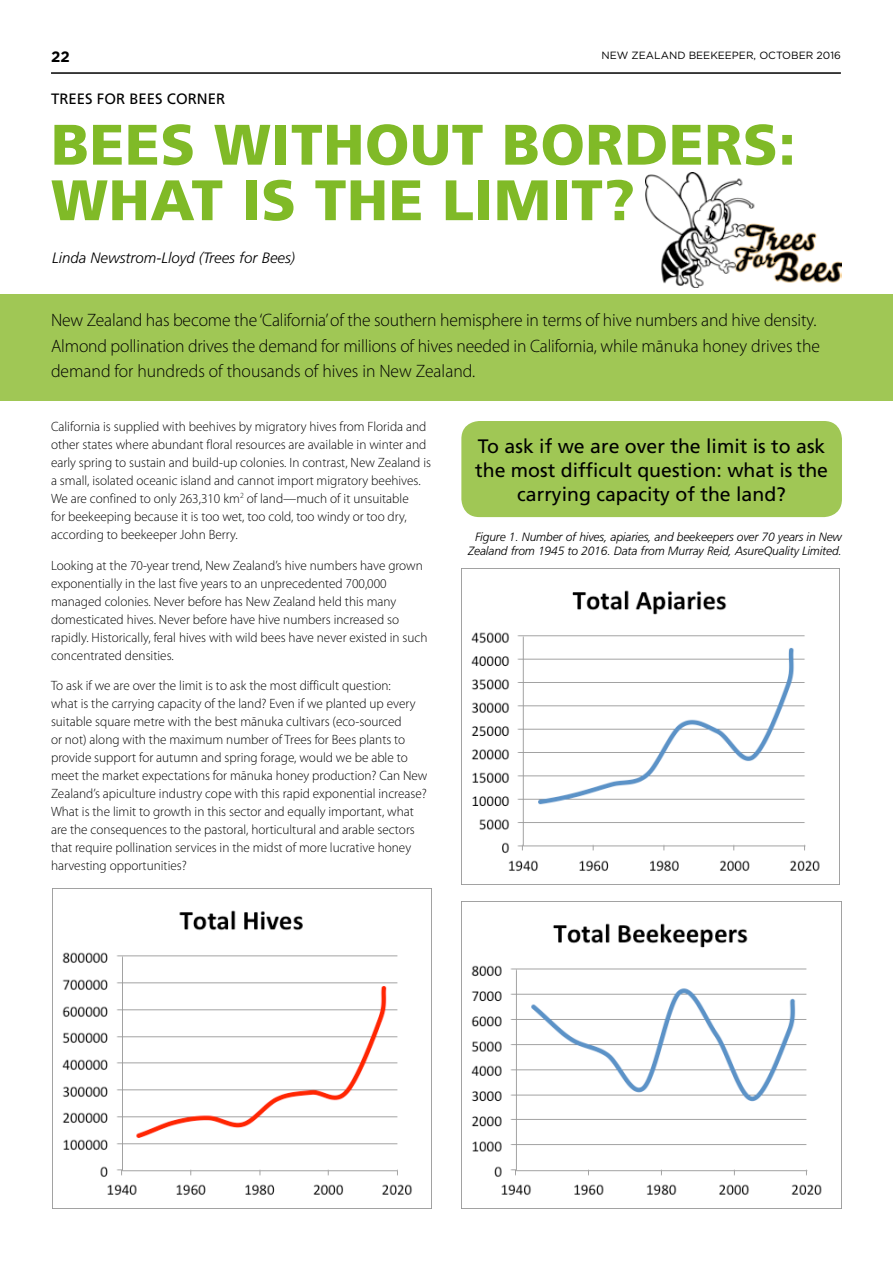
<style>
.page{position:relative;width:893px;height:1263px;background:#fff}
.page>*{position:absolute;margin:0;border:0;box-sizing:border-box;transform-origin:0 0}
.t1{font:900 57px/55.5px "Frutiger LT Std";letter-spacing:.01em;color:#80ba27}
.t2{font:19.5px/24px "Frutiger LT Std";color:#000;text-align:center}
.t3{font:300 18px/25.5px "Myriad Pro";letter-spacing:-.01em;color:#000}
.t4{font:italic 300 15px "Frutiger LT Std";color:#000}
.t5{font:15px "Frutiger LT Std";color:#000}
.t6{font:700 15px "Gotham";color:#000}
.t7{font:300 13.5px/18px "Myriad Pro";color:#000}
.t8{font:italic 300 12px/14.4px "Frutiger LT Std";letter-spacing:-.01em;color:#000;text-align:center}
.t9{font:10.5px "Gotham";color:#000}
</style>
<div class="page">
<hr style="left:51px;top:72px;width:790px;height:2px;background:#000">
<div style="left:0;top:294px;width:893px;height:106px;background:#a0c755"></div>
<img style="left:645px;top:172px;width:197px;height:116px">
<div style="left:461px;top:421px;width:381px;height:96px;background:#a0c755;border-radius:18px"></div>
<img style="left:62px;top:889px;width:370px;height:319px">
<img style="left:461px;top:568px;width:379px;height:316px">
<img style="left:461px;top:901px;width:381px;height:308px">
<p class="t6" style="left:51px;top:47px;width:20px">22</p>
<p class="t9" style="left:601px;top:49px;width:241px">NEW ZEALAND BEEKEEPER, OCTOBER 2016</p>
<p class="t5" style="left:51px;top:90px;width:176px">TREES FOR BEES CORNER</p>
<h1 class="t1" style="left:51px;top:117px;width:746px">BEES WITHOUT BORDERS:<br>WHAT IS THE LIMIT?</h1>
<p class="t4" style="left:52px;top:249px;width:244px">Linda Newstrom-Lloyd (Trees for Bees)</p>
<p class="t3" style="left:51px;top:307px;width:770px">New Zealand has become the ‘California’ of the southern hemisphere in terms of hive numbers and hive density.<br>Almond pollination drives the demand for millions of hives needed in California, while mānuka honey drives the demand for hundreds of thousands of hives in New Zealand.</p>
<p class="t7" style="left:51px;top:417px;width:381px">California is supplied with beehives by migratory hives from Florida and other states where abundant floral resources are available in winter and early spring to sustain and build-up colonies. In contrast, New Zealand is a small, isolated oceanic island and cannot import migratory beehives.<br>We are confined to only 263,310 km<sup>2</sup> of land—much of it unsuitable<br>for beekeeping because it is too wet, too cold, too windy or too dry, according to beekeeper John Berry.</p>
<p class="t7" style="left:51px;top:556px;width:378px">Looking at the 70-year trend, New Zealand’s hive numbers have grown exponentially in the last five years to an unprecedented 700,000 managed colonies. Never before has New Zealand held this many domesticated hives. Never before have hive numbers increased so rapidly. Historically, feral hives with wild bees have never existed in such concentrated densities.</p>
<p class="t7" style="left:51px;top:677px;width:378px">To ask if we are over the limit is to ask the most difficult question:<br>what is the carrying capacity of the land? Even if we planted up every suitable square metre with the best mānuka cultivars (eco-sourced<br>or not) along with the maximum number of Trees for Bees plants to provide support for autumn and spring forage, would we be able to meet the market expectations for mānuka honey production? Can New Zealand’s apiculture industry cope with this rapid exponential increase?<br>What is the limit to growth in this sector and equally important, what are the consequences to the pastoral, horticultural and arable sectors that require pollination services in the midst of more lucrative honey harvesting opportunities?</p>
<h2 class="t2" style="left:475px;top:434px;width:354px">To ask if we are over the limit is to ask the most difficult question: what is the carrying capacity of the land?</h2>
<p class="t8" style="left:468px;top:529px;width:375px">Figure 1. Number of hives, apiaries, and beekeepers over 70 years in New<br>Zealand from 1945 to 2016. Data from Murray Reid, AsureQuality Limited.</p>
</div>
